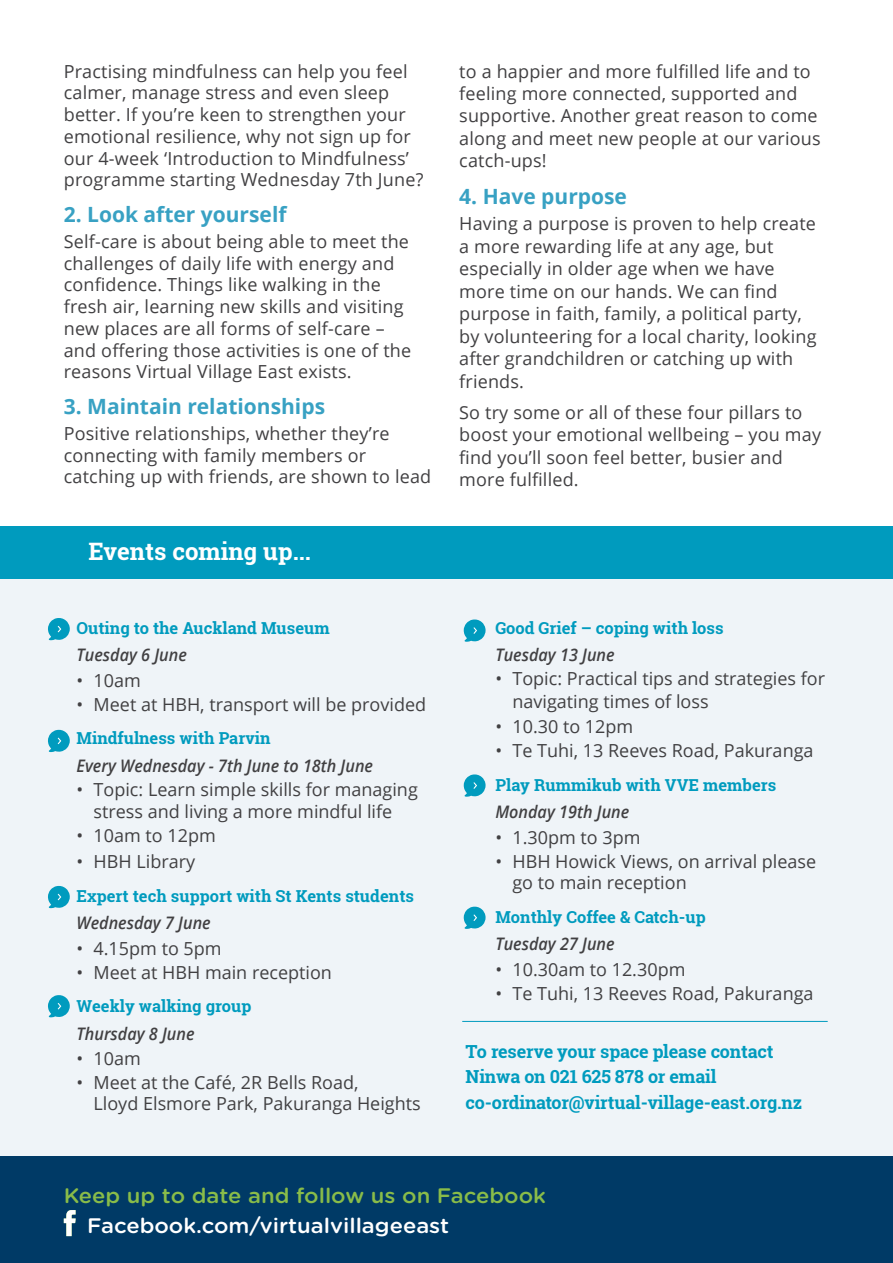
<style>
.page{position:relative;width:893px;height:1263px;background:#fff}
.page>*{position:absolute;margin:0;border:0;box-sizing:border-box;transform-origin:0 0}
.t1{font:700 24px "Roboto Slab";color:#fff}
.t2{font:700 21px "Open Sans";color:#38a1c3}
.t3{font:500 21px "Gotham Rounded";color:#89bc49;scale:1.05 1}
.t4{font:500 21px "Gotham Rounded";color:#fff;scale:1.05 1}
.t5{font:18px/22.5px "Open Sans";letter-spacing:.01em;color:#414042}
.t6{font:700 18px/25.5px "Roboto Slab";letter-spacing:-.01em;color:#009bbe}
.t7{font:italic 600 17.25px "Open Sans";color:#414042;scale:.94 1}
.t8{font:700 16.5px "Roboto Slab";color:#009bbe}
</style>
<div class="page">
<div style="left:0;top:557px;width:893px;height:617px;background:#eff4f8"></div>
<div style="left:0;top:1157px;width:893px;height:106px;background:#003a66"></div>
<svg style="left:64px;top:1210px;width:12px;height:26px"></svg>
<div style="left:0;top:526px;width:893px;height:52px;background:#009bbe"></div>
<svg style="left:464px;top:619px;width:22px;height:23px"></svg>
<svg style="left:464px;top:774px;width:22px;height:23px"></svg>
<svg style="left:464px;top:906px;width:22px;height:23px"></svg>
<svg style="left:48px;top:618px;width:22px;height:22px"></svg>
<svg style="left:48px;top:729px;width:22px;height:23px"></svg>
<svg style="left:48px;top:885px;width:22px;height:23px"></svg>
<svg style="left:48px;top:995px;width:22px;height:22px"></svg>
<hr style="left:462px;top:1021px;width:366px;height:1px;background:#009bbe">
<p class="t5" style="left:64px;top:60px;width:361px;line-height:21.8px">Practising mindfulness can help you feel calmer, manage stress and even sleep better. If you’re keen to strengthen your emotional resilience, why not sign up for our 4-week ‘Introduction to Mindfulness’ programme starting Wednesday 7th June?</p>
<p class="t2" style="left:64px;top:199px;width:224px">2. Look after yourself</p>
<p class="t5" style="left:64px;top:230px;width:349px;line-height:21.8px">Self-care is about being able to meet the challenges of daily life with energy and confidence. Things like walking in the fresh air, learning new skills and visiting new places are all forms of self-care – and offering those activities is one of the reasons Virtual Village East exists.</p>
<p class="t2" style="left:64px;top:391px;width:263px">3. Maintain relationships</p>
<p class="t5" style="left:64px;top:422px;width:369px;line-height:21.8px">Positive relationships, whether they’re connecting with family members or catching up with friends, are shown to lead</p>
<h1 class="t1" style="left:89px;top:535px;width:224px">Events coming up...</h1>
<p class="t8" style="left:77px;top:616px;width:255px">Outing to the Auckland Museum</p>
<p class="t7" style="left:77px;top:643px;width:119px">Tuesday 6 June</p>
<p class="t5" style="left:77px;top:668px;width:66px">• 10am</p>
<p class="t5" style="left:77px;top:692px;width:351px">• Meet at HBH, transport will be provided</p>
<p class="t8" style="left:77px;top:727px;width:196px">Mindfulness with Parvin</p>
<p class="t7" style="left:77px;top:754px;width:317px">Every Wednesday - 7th June to 18th June</p>
<p class="t5" style="left:77px;top:778px;width:343px;text-align:center">• Topic: Learn simple skills for managing stress and living a more mindful life</p>
<p class="t5" style="left:77px;top:824px;width:141px">• 10am to 12pm</p>
<p class="t5" style="left:77px;top:850px;width:120px">• HBH Library</p>
<p class="t8" style="left:77px;top:884px;width:339px">Expert tech support with St Kents students</p>
<p class="t7" style="left:77px;top:911px;width:144px">Wednesday 7 June</p>
<p class="t5" style="left:77px;top:936px;width:147px">• 4.15pm to 5pm</p>
<p class="t5" style="left:77px;top:960px;width:257px">• Meet at HBH main reception</p>
<p class="t8" style="left:77px;top:995px;width:176px">Weekly walking group</p>
<p class="t7" style="left:77px;top:1022px;width:127px">Thursday 8 June</p>
<p class="t5" style="left:77px;top:1047px;width:66px">• 10am</p>
<p class="t5" style="left:94px;top:1072px;width:329px;line-height:21px;text-indent:-17px">• Meet at the Café, 2R Bells Road,<br>Lloyd Elsmore Park, Pakuranga Heights</p>
<p class="t5" style="left:459px;top:59px;width:363px">to a happier and more fulfilled life and to feeling more connected, supported and supportive. Another great reason to come along and meet new people at our various catch-ups!</p>
<p class="t2" style="left:459px;top:181px;width:169px">4. Have purpose</p>
<p class="t5" style="left:459px;top:212px;width:359px">Having a purpose is proven to help create a more rewarding life at any age, but especially in older age when we have more time on our hands. We can find purpose in faith, family, a political party, by volunteering for a local charity, looking after grandchildren or catching up with friends.</p>
<p class="t5" style="left:459px;top:400px;width:363px">So try some or all of these four pillars to boost your emotional wellbeing – you may find you’ll soon feel better, busier and more fulfilled.</p>
<p class="t8" style="left:495px;top:616px;width:230px">Good Grief – coping with loss</p>
<p class="t7" style="left:495px;top:643px;width:128px">Tuesday 13 June</p>
<p class="t5" style="left:512px;top:667px;width:314px;text-indent:-17px">• Topic: Practical tips and strategies for navigating times of loss</p>
<p class="t5" style="left:495px;top:715px;width:139px">• 10.30 to 12pm</p>
<p class="t5" style="left:495px;top:739px;width:320px">• Te Tuhi, 13 Reeves Road, Pakuranga</p>
<p class="t8" style="left:495px;top:774px;width:282px">Play Rummikub with VVE members</p>
<p class="t7" style="left:495px;top:800px;width:144px">Monday 19th June</p>
<p class="t5" style="left:495px;top:826px;width:147px">• 1.30pm to 3pm</p>
<p class="t5" style="left:512px;top:850px;width:305px;line-height:21px;text-indent:-17px">• HBH Howick Views, on arrival please go to main reception</p>
<p class="t8" style="left:495px;top:905px;width:212px">Monthly Coffee &amp; Catch-up</p>
<p class="t7" style="left:495px;top:932px;width:128px">Tuesday 27 June</p>
<p class="t5" style="left:495px;top:957px;width:192px">• 10.30am to 12.30pm</p>
<p class="t5" style="left:495px;top:981px;width:320px">• Te Tuhi, 13 Reeves Road, Pakuranga</p>
<p class="t6" style="left:466px;top:1038px;width:338px">To reserve your space please contact<br>Ninwa on 021 625 878 or email co-ordinator@virtual-village-east.org.nz</p>
<p class="t3" style="left:64px;top:1181px;width:461px">Keep up to date and follow us on Facebook</p>
<p class="t4" style="left:87px;top:1210px;width:346px">Facebook.com/virtualvillageeast</p>
</div>
